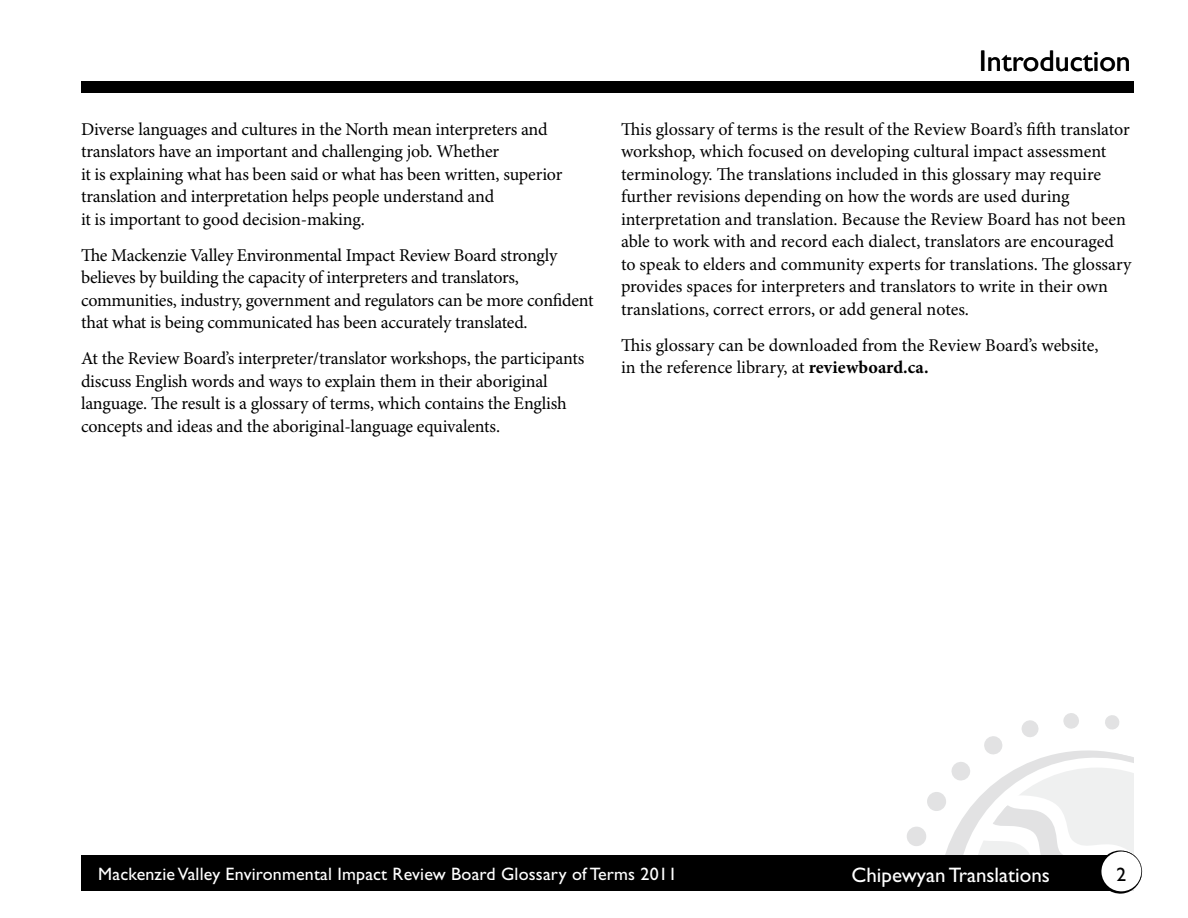
<style>
.page{position:relative;width:1188px;height:918px;background:#fff}
.page>*{position:absolute;margin:0;border:0;box-sizing:border-box;transform-origin:0 0}
.t1{font:30px "Gill Sans";color:#000}
.t2{font:21px "Gill Sans";color:#fff}
.t3{font:19.5px "Gill Sans";color:#000}
.t4{font:18px/22.5px "Minion Pro";letter-spacing:-.01em;color:#000}
.t5{font:18px "Gill Sans";letter-spacing:.01em;color:#fff}
.s1{font-weight:700}
</style>
<div class="page">
<div style="left:81px;top:81px;width:1053px;height:12px;background:#000"></div>
<div style="left:81px;top:856px;width:1041px;height:35px;background:#000"></div>
<svg style="left:896px;top:713px;width:247px;height:181px"></svg>
<p class="t4" style="left:81px;top:118px;width:483px">Diverse languages and cultures in the North mean interpreters and translators have an important and challenging job. Whether<br>it is explaining what has been said or what has been written, superior translation and interpretation helps people understand and<br>it is important to good decision-making.</p>
<p class="t4" style="left:81px;top:244px;width:514px">The Mackenzie Valley Environmental Impact Review Board strongly believes by building the capacity of interpreters and translators, communities, industry, government and regulators can be more confident that what is being communicated has been accurately translated.</p>
<p class="t4" style="left:81px;top:348px;width:505px">At the Review Board’s interpreter/translator workshops, the participants discuss English words and ways to explain them in their aboriginal language. The result is a glossary of terms, which contains the English concepts and ideas and the aboriginal-language equivalents.</p>
<h1 class="t1" style="left:979px;top:44px;width:153px">Introduction</h1>
<p class="t4" style="left:621px;top:118px;width:512px">This glossary of terms is the result of the Review Board’s fifth translator workshop, which focused on developing cultural impact assessment terminology. The translations included in this glossary may require further revisions depending on how the words are used during interpretation and translation. Because the Review Board has not been able to work with and record each dialect, translators are encouraged to speak to elders and community experts for translations. The glossary provides spaces for interpreters and translators to write in their own translations, correct errors, or add general notes.</p>
<p class="t4" style="left:621px;top:334px;width:479px">This glossary can be downloaded from the Review Board’s website, in the reference library, at <span class="s1">reviewboard.ca.</span></p>
<p class="t5" style="left:98px;top:864px;width:580px">Mackenzie Valley Environmental Impact Review Board Glossary of Terms 2011</p>
<p class="t2" style="left:852px;top:863px;width:200px">Chipewyan Translations</p>
<p class="t3" style="left:1116px;top:863px;width:11px">2</p>
</div>
